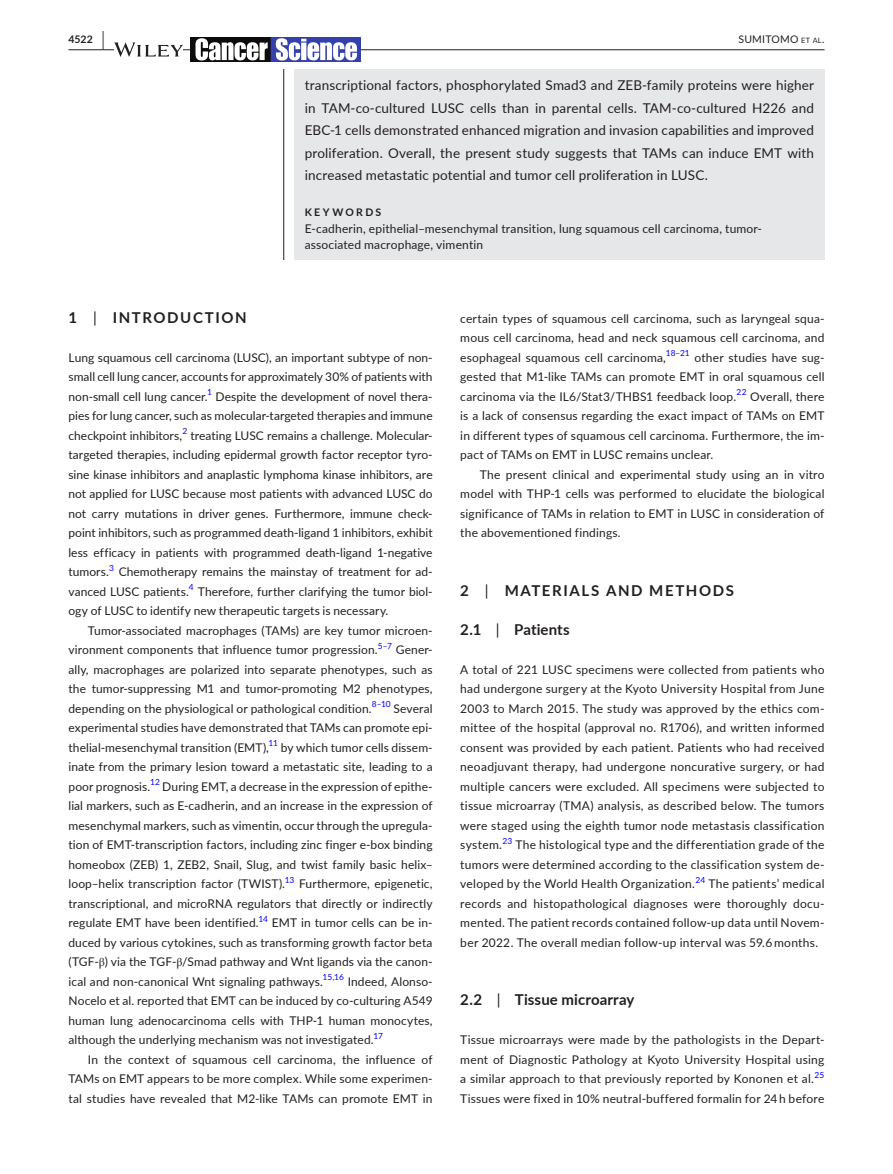
<style>
.page{position:relative;width:893px;height:1174px;background:#fff}
.page>*{position:absolute;margin:0;border:0;box-sizing:border-box;transform-origin:0 0}
.t1{font:700 15px "Lato";letter-spacing:.1em;color:#231f20}
.t2{font:700 15px "Lato";letter-spacing:.005em;color:#231f20}
.t3{font:13.5px/22.5px "Lato";letter-spacing:.01em;color:#231f20;text-align:justify}
.t4{font:12px/19.5px "Lato";letter-spacing:.01em;color:#231f20;text-align:justify}
.t5{font:700 10.5px "Lato";letter-spacing:.215em;color:#231f20}
.t6{font:10.5px "Lato";letter-spacing:.02em;color:#231f20}
.t7{font:8.4px "Lato";letter-spacing:-.01em;color:#00f}
.s1{font-size:19.5px}
.s2{font-size:7.35px}
.s3{font-weight:400}
.s4{font-family:"STIX"}
</style>
<div class="page">
<hr style="left:68px;top:49px;width:756px;height:1px;background:#231f20">
<svg style="left:114px;top:42px;width:69px;height:15px"></svg>
<img style="left:191px;top:38px;width:170px;height:24px">
<div style="left:294px;top:69px;width:530px;height:191px;background:#e6e7e9"></div>
<hr style="left:283px;top:69px;width:1px;height:191px;background:#231f20">
<p class="t5" style="left:68px;top:31px;width:37px">4522 <span class="s1">|</span></p>
<p class="t6" style="left:738px;top:31px;width:88px">SUMITOMO <span class="s2">et al</span>.</p>
<p class="t3" style="left:305px;top:74px;width:511px">transcriptional factors, phosphorylated Smad3 and ZEB-family proteins were higher in TAM-co-cultured LUSC cells than in parental cells. TAM-co-cultured H226 and EBC-1 cells demonstrated enhanced migration and invasion capabilities and improved proliferation. Overall, the present study suggests that TAMs can induce EMT with increased metastatic potential and tumor cell proliferation in LUSC.</p>
<p class="t5" style="left:305px;top:205px;width:78px">KEYWORDS</p>
<p class="t4" style="left:305px;top:220px;width:458px;line-height:16.5px">E-cadherin, epithelial–mesenchymal transition, lung squamous cell carcinoma, tumor&shy;associated macrophage, vimentin</p>
<p class="t1" style="left:68px;top:306px;width:180px">1 <span class="s3">|</span> INTRODUCTION</p>
<p class="t4" style="left:68px;top:347px;width:366px">Lung squamous cell carcinoma (LUSC), an important subtype of non&shy;small cell lung cancer, accounts for approximately 30% of patients with non-small cell lung cancer.<sup>1</sup> Despite the development of novel thera&shy;pies for lung cancer, such as molecular-targeted therapies and immune checkpoint inhibitors,<sup>2</sup> treating LUSC remains a challenge. Molecular&shy;targeted therapies, including epidermal growth factor receptor tyro&shy;sine kinase inhibitors and anaplastic lymphoma kinase inhibitors, are not applied for LUSC because most patients with advanced LUSC do not carry mutations in driver genes. Furthermore, immune check&shy;point inhibitors, such as programmed death-ligand 1 inhibitors, exhibit less efficacy in patients with programmed death-ligand 1-negative tumors.</p>
<p class="t7" style="left:109px;top:562px;width:6px">3</p>
<p class="t4" style="left:68px;top:561px;width:366px;text-indent:50px">Chemotherapy remains the mainstay of treatment for ad&shy;vanced LUSC patients.</p>
<p class="t7" style="left:189px;top:581px;width:6px">4</p>
<p class="t4" style="left:68px;top:581px;width:366px;text-indent:129px">Therefore, further clarifying the tumor biol&shy;ogy of LUSC to identify new therapeutic targets is necessary.</p>
<p class="t4" style="left:68px;top:620px;width:366px;text-indent:19px">Tumor-associated macrophages (TAMs) are key tumor microen&shy;vironment components that influence tumor progression.</p>
<p class="t7" style="left:378px;top:640px;width:15px">5–7</p>
<p class="t4" style="left:68px;top:639px;width:366px;text-indent:327px">Gener&shy;ally, macrophages are polarized into separate phenotypes, such as the tumor-suppressing M1 and tumor-promoting M2 phenotypes, depending on the physiological or pathological condition.</p>
<p class="t7" style="left:372px;top:698px;width:20px">8–10</p>
<p class="t4" style="left:68px;top:698px;width:366px;text-indent:325px">Several experimental studies have demonstrated that TAMs can promote epi&shy;thelial‑mesenchymal transition (EMT),</p>
<p class="t7" style="left:269px;top:737px;width:11px">11</p>
<p class="t4" style="left:68px;top:737px;width:366px;text-indent:212px">by which tumor cells dissem&shy;inate from the primary lesion toward a metastatic site, leading to a poor prognosis.<sup>12</sup> During EMT, a decrease in the expression of epithe&shy;lial markers, such as E-cadherin, and an increase in the expression of mesenchymal markers, such as vimentin, occur through the upregula&shy;tion of EMT-transcription factors, including zinc finger e-box binding homeobox (ZEB) 1, ZEB2, Snail, Slug, and twist family basic helix– loop–helix transcription factor (TWIST).</p>
<p class="t7" style="left:285px;top:874px;width:11px">13</p>
<p class="t4" style="left:68px;top:873px;width:366px;text-indent:231px">Furthermore, epigenetic, transcriptional, and microRNA regulators that directly or indirectly regulate EMT have been identified.</p>
<p class="t7" style="left:258px;top:913px;width:11px">14</p>
<p class="t4" style="left:68px;top:912px;width:366px;text-indent:204px">EMT in tumor cells can be in&shy;duced by various cytokines, such as transforming growth factor beta (TGF-<span class="s4">β</span>) via the TGF-<span class="s4">β</span>/Smad pathway and Wnt ligands via the canon&shy;ical and non-canonical Wnt signaling pathways.</p>
<p class="t7" style="left:323px;top:971px;width:23px">15,16</p>
<p class="t4" style="left:68px;top:971px;width:366px;text-indent:279px">Indeed, Alonso-Nocelo et al. reported that EMT can be induced by co-culturing A549 human lung adenocarcinoma cells with THP-1 human monocytes, although the underlying mechanism was not investigated.<sup>17</sup></p>
<p class="t4" style="left:68px;top:1049px;width:366px;text-indent:20px">In the context of squamous cell carcinoma, the influence of TAMs on EMT appears to be more complex. While some experimen&shy;tal studies have revealed that M2-like TAMs can promote EMT in</p>
<p class="t4" style="left:460px;top:308px;width:366px">certain types of squamous cell carcinoma, such as laryngeal squa&shy;mous cell carcinoma, head and neck squamous cell carcinoma, and esophageal squamous cell carcinoma,<sup>18–21</sup> other studies have sug&shy;gested that M1-like TAMs can promote EMT in oral squamous cell carcinoma via the IL6/Stat3/THBS1 feedback loop.<sup>22</sup> Overall, there is a lack of consensus regarding the exact impact of TAMs on EMT in different types of squamous cell carcinoma. Furthermore, the im&shy;pact of TAMs on EMT in LUSC remains unclear.</p>
<p class="t4" style="left:460px;top:464px;width:366px;text-indent:20px">The present clinical and experimental study using an in vitro model with THP-1 cells was performed to elucidate the biological significance of TAMs in relation to EMT in LUSC in consideration of the abovementioned findings.</p>
<p class="t1" style="left:460px;top:579px;width:275px">2 <span class="s3">|</span> MATERIALS AND METHODS</p>
<p class="t2" style="left:460px;top:618px;width:111px">2.1 <span class="s3">|</span> Patients</p>
<p class="t4" style="left:460px;top:659px;width:366px">A total of 221 LUSC specimens were collected from patients who had undergone surgery at the Kyoto University Hospital from June 2003 to March 2015. The study was approved by the ethics com&shy;mittee of the hospital (approval no. R1706), and written informed consent was provided by each patient. Patients who had received neoadjuvant therapy, had undergone noncurative surgery, or had multiple cancers were excluded. All specimens were subjected to tissue microarray (TMA) analysis, as described below. The tumors were staged using the eighth tumor node metastasis classification system.</p>
<p class="t7" style="left:503px;top:835px;width:11px">23</p>
<p class="t4" style="left:460px;top:834px;width:366px;text-indent:55px">The histological type and the differentiation grade of the tumors were determined according to the classification system de&shy;veloped by the World Health Organization.</p>
<p class="t7" style="left:696px;top:874px;width:11px">24</p>
<p class="t4" style="left:460px;top:873px;width:366px;text-indent:248px">The patients’ medical records and histopathological diagnoses were thoroughly docu&shy;mented. The patient records contained follow-up data until Novem&shy;ber 2022. The overall median follow-up interval was 59.6 months.</p>
<p class="t2" style="left:460px;top:989px;width:176px">2.2 <span class="s3">|</span> Tissue microarray</p>
<p class="t4" style="left:460px;top:1029px;width:366px">Tissue microarrays were made by the pathologists in the Depart&shy;ment of Diagnostic Pathology at Kyoto University Hospital using a similar approach to that previously reported by Kononen et al.<sup>25<br></sup>Tissues were fixed in 10% neutral-buffered formalin for 24 h before</p>
</div>
